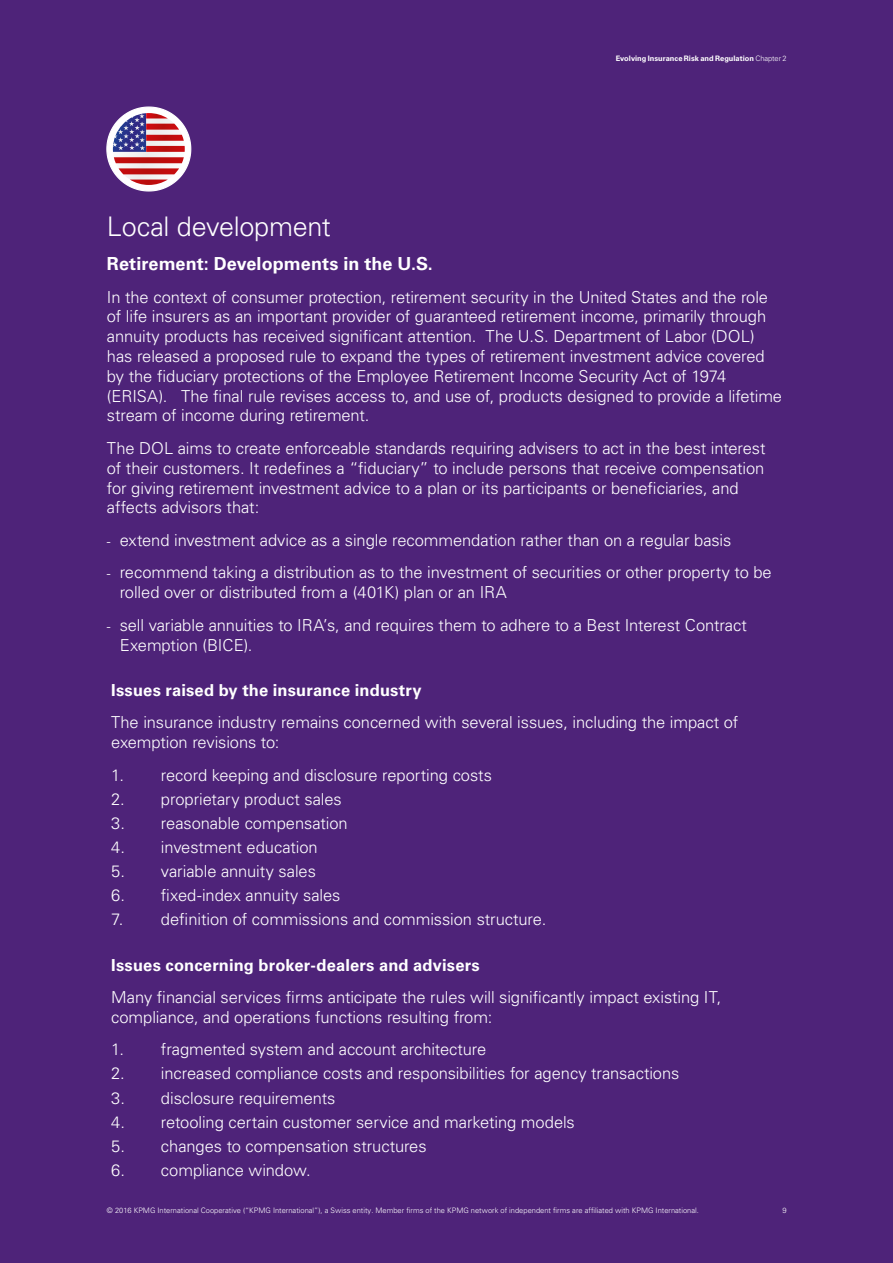
<style>
.page{position:relative;width:893px;height:1263px;background:#4e2379}
.page>*{position:absolute;margin:0;border:0;box-sizing:border-box;transform-origin:0 0}
.t1{font:300 27px "Univers LT Std";letter-spacing:-.01em;color:#fff}
.t2{font:700 18px "Univers LT Std";letter-spacing:.005em;color:#fff}
.t3{font:300 16.5px/19.8px "Univers LT Std";letter-spacing:-.005em;color:#fff}
.t4{font:700 16.5px "Univers LT Std";letter-spacing:.01em;color:#fff}
.t5{font:300 7.5px "Univers LT Std";color:#fff}
.t6{font:700 7.5px "Univers LT Std";color:#fff}
.s1{font-weight:300}
.s2{font-size:13.5px}
</style>
<div class="page">
<svg style="left:106px;top:106px;width:85px;height:86px"></svg>
<p class="t6" style="left:616px;top:54px;width:172px">Evolving Insurance Risk and Regulation <span class="s1">Chapter 2</span></p>
<h1 class="t1" style="left:107px;top:210px;width:225px">Local development</h1>
<p class="t2" style="left:107px;top:253px;width:327px">Retirement: Developments in the U.S.</p>
<p class="t3" style="left:107px;top:287px;width:677px">In the context of consumer protection, retirement security in the United States and the role of life insurers as an important provider of guaranteed retirement income, primarily through annuity products has received significant attention. The U.S. Department of Labor (DOL) has released a proposed rule to expand the types of retirement investment advice covered by the fiduciary protections of the Employee Retirement Income Security Act of 1974 (ERISA). The final rule revises access to, and use of, products designed to provide a lifetime stream of income during retirement.</p>
<p class="t3" style="left:107px;top:438px;width:660px">The DOL aims to create enforceable standards requiring advisers to act in the best interest of their customers. It redefines a “fiduciary” to include persons that receive compensation for giving retirement investment advice to a plan or its participants or beneficiaries, and affects advisors that:</p>
<p class="t3" style="left:107px;top:530px;width:626px"><span class="s2">-</span> extend investment advice as a single recommendation rather than on a regular basis</p>
<p class="t3" style="left:120px;top:563px;width:654px;text-indent:-13px"><span class="s2">-</span> recommend taking a distribution as to the investment of securities or other property to be rolled over or distributed from a (401K) plan or an IRA</p>
<p class="t3" style="left:120px;top:615px;width:629px;text-indent:-13px"><span class="s2">-</span> sell variable annuities to IRA’s, and requires them to adhere to a Best Interest Contract<br>Exemption (BICE).</p>
<p class="t4" style="left:111px;top:680px;width:312px">Issues raised by the insurance industry</p>
<p class="t3" style="left:111px;top:713px;width:629px">The insurance industry remains concerned with several issues, including the impact of exemption revisions to:</p>
<p class="t3" style="left:111px;top:765px;width:382px">1. record keeping and disclosure reporting costs</p>
<p class="t3" style="left:111px;top:789px;width:232px">2. proprietary product sales</p>
<p class="t3" style="left:111px;top:813px;width:238px">3. reasonable compensation</p>
<p class="t3" style="left:111px;top:837px;width:208px">4. investment education</p>
<p class="t3" style="left:111px;top:861px;width:206px">5. variable annuity sales</p>
<p class="t3" style="left:111px;top:885px;width:231px">6. fixed-index annuity sales</p>
<p class="t3" style="left:111px;top:909px;width:437px">7. definition of commissions and commission structure.</p>
<p class="t4" style="left:111px;top:955px;width:370px">Issues concerning broker-dealers and advisers</p>
<p class="t3" style="left:111px;top:987px;width:611px">Many financial services firms anticipate the rules will significantly impact existing IT, compliance, and operations functions resulting from:</p>
<p class="t3" style="left:111px;top:1040px;width:377px">1. fragmented system and account architecture</p>
<p class="t3" style="left:111px;top:1064px;width:570px">2. increased compliance costs and responsibilities for agency transactions</p>
<p class="t3" style="left:111px;top:1088px;width:226px">3. disclosure requirements</p>
<p class="t3" style="left:111px;top:1112px;width:465px">4. retooling certain customer service and marketing models</p>
<p class="t3" style="left:111px;top:1136px;width:317px">5. changes to compensation structures</p>
<p class="t3" style="left:111px;top:1160px;width:201px">6. compliance window.</p>
<p class="t5" style="left:107px;top:1206px;width:593px">© 2016 KPMG International Cooperative (“KPMG International”), a Swiss entity. Member firms of the KPMG network of independent firms are affiliated with KPMG International.</p>
<p class="t5" style="left:783px;top:1206px;width:6px">9</p>
</div>
